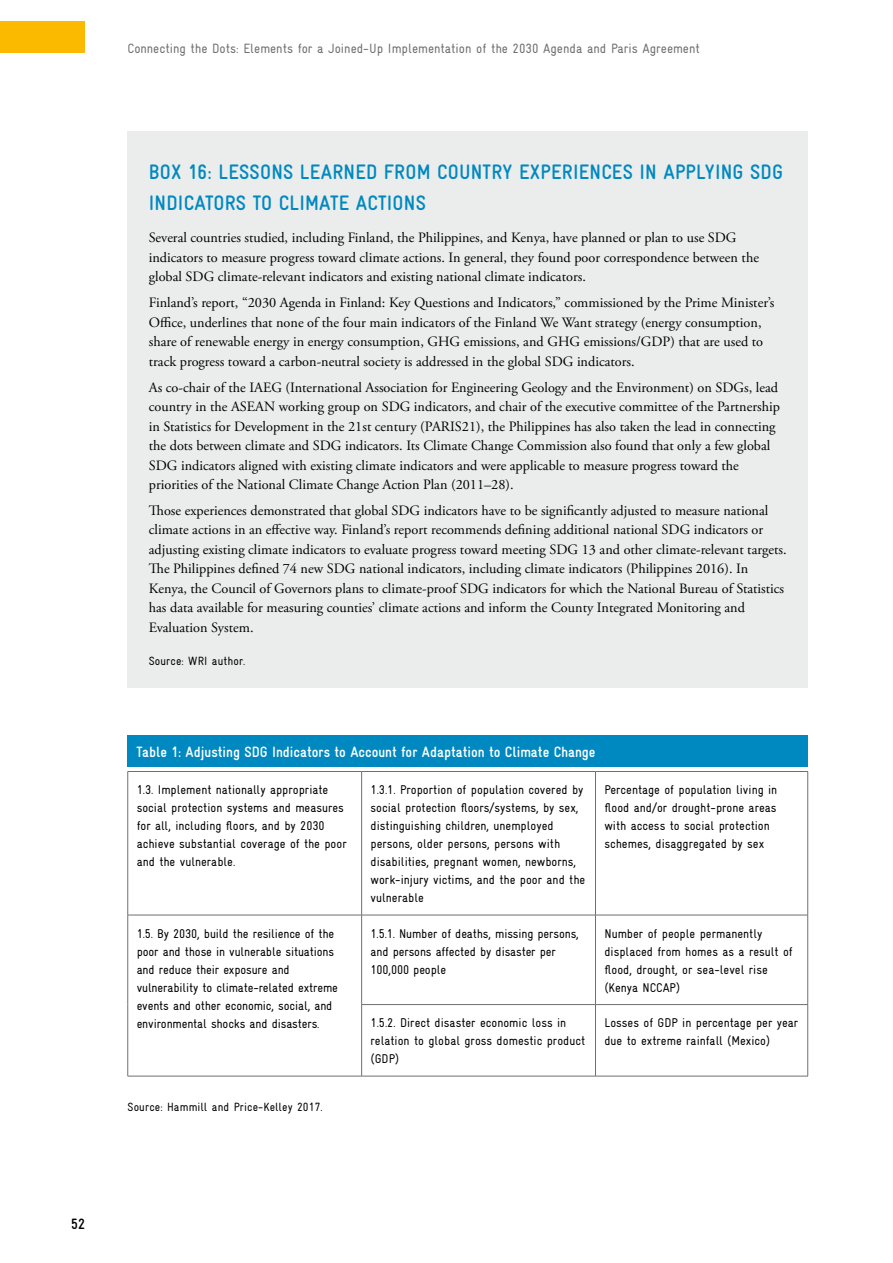
<style>
.page{position:relative;width:893px;height:1263px;background:#fff}
.page>*{position:absolute;margin:0;border:0;box-sizing:border-box;transform-origin:0 0}
.t1{font:700 condensed 21px/31.5px "Gravur";letter-spacing:.01em;color:#0089c0}
.t2{font:700 condensed 15px "Gravur";color:#fff}
.t3{font:700 condensed 15px "Gravur";color:#000}
.t4{font:14.25px/19.5px "Adobe Garamond Pro";color:#000}
.t5{font:condensed 13.5px "Gravur";color:#6f6f6e}
.t6{font:condensed 12.75px/18px "Gravur";color:#000}
.t7{font:condensed 12px "Gravur";letter-spacing:.01em;color:#000}
</style>
<div class="page">
<div style="left:0;top:21px;width:85px;height:31px;background:#fbba00"></div>
<div style="left:128px;top:131px;width:680px;height:557px;background:#ebecec"></div>
<div style="left:128px;top:735px;width:680px;height:32px;background:#0089c0"></div>
<hr style="left:127px;top:772px;width:1px;height:143px;background:#6f6f6e">
<hr style="left:361px;top:772px;width:1px;height:143px;background:#6f6f6e">
<hr style="left:595px;top:772px;width:1px;height:143px;background:#6f6f6e">
<hr style="left:807px;top:772px;width:1px;height:143px;background:#6f6f6e">
<hr style="left:595px;top:915px;width:1px;height:89px;background:#6f6f6e">
<hr style="left:807px;top:915px;width:1px;height:89px;background:#6f6f6e">
<hr style="left:595px;top:1005px;width:1px;height:71px;background:#6f6f6e">
<hr style="left:807px;top:1005px;width:1px;height:71px;background:#6f6f6e">
<hr style="left:362px;top:915px;width:233px;height:1px;background:#6f6f6e">
<hr style="left:595px;top:915px;width:213px;height:1px;background:#6f6f6e">
<hr style="left:362px;top:1076px;width:233px;height:1px;background:#6f6f6e">
<hr style="left:595px;top:1076px;width:213px;height:1px;background:#6f6f6e">
<hr style="left:361px;top:1004px;width:234px;height:1px;background:#6f6f6e">
<hr style="left:595px;top:1004px;width:213px;height:1px;background:#6f6f6e">
<hr style="left:128px;top:915px;width:234px;height:1px;background:#6f6f6e">
<hr style="left:127px;top:915px;width:1px;height:89px;background:#6f6f6e">
<hr style="left:361px;top:915px;width:1px;height:89px;background:#6f6f6e">
<hr style="left:127px;top:1004px;width:1px;height:72px;background:#6f6f6e">
<hr style="left:361px;top:1005px;width:1px;height:71px;background:#6f6f6e">
<hr style="left:128px;top:1076px;width:234px;height:1px;background:#6f6f6e">
<hr style="left:128px;top:771px;width:234px;height:1px;background:#6f6f6e">
<hr style="left:362px;top:771px;width:233px;height:1px;background:#6f6f6e">
<hr style="left:595px;top:771px;width:213px;height:1px;background:#6f6f6e">
<p class="t3" style="left:71px;top:1215px;width:15px">52</p>
<p class="t5" style="left:128px;top:40px;width:574px">Connecting the Dots: Elements for a Joined-Up Implementation of the 2030 Agenda and Paris Agreement</p>
<h1 class="t1" style="left:149px;top:156px;width:636px">BOX 16: LESSONS LEARNED FROM COUNTRY EXPERIENCES IN APPLYING SDG<br>INDICATORS TO CLIMATE ACTIONS</h1>
<p class="t4" style="left:149px;top:228px;width:612px">Several countries studied, including Finland, the Philippines, and Kenya, have planned or plan to use SDG indicators to measure progress toward climate actions. In general, they found poor correspondence between the global SDG climate-relevant indicators and existing national climate indicators.</p>
<p class="t4" style="left:149px;top:293px;width:627px">Finland’s report, “2030 Agenda in Finland: Key Questions and Indicators,” commissioned by the Prime Minister’s Office, underlines that none of the four main indicators of the Finland We Want strategy (energy consumption, share of renewable energy in energy consumption, GHG emissions, and GHG emissions/GDP) that are used to track progress toward a carbon-neutral society is addressed in the global SDG indicators.</p>
<p class="t4" style="left:149px;top:378px;width:633px">As co-chair of the IAEG (International Association for Engineering Geology and the Environment) on SDGs, lead country in the ASEAN working group on SDG indicators, and chair of the executive committee of the Partnership in Statistics for Development in the 21st century (PARIS21), the Philippines has also taken the lead in connecting the dots between climate and SDG indicators. Its Climate Change Commission also found that only a few global SDG indicators aligned with existing climate indicators and were applicable to measure progress toward the priorities of the National Climate Change Action Plan (2011–28).</p>
<p class="t4" style="left:149px;top:501px;width:639px">Those experiences demonstrated that global SDG indicators have to be significantly adjusted to measure national climate actions in an effective way. Finland’s report recommends defining additional national SDG indicators or adjusting existing climate indicators to evaluate progress toward meeting SDG 13 and other climate-relevant targets.<br>The Philippines defined 74 new SDG national indicators, including climate indicators (Philippines 2016). In Kenya, the Council of Governors plans to climate-proof SDG indicators for which the National Bureau of Statistics has data available for measuring counties’ climate actions and inform the County Integrated Monitoring and Evaluation System.</p>
<p class="t7" style="left:149px;top:654px;width:97px">Source: WRI author.</p>
<p class="t2" style="left:136px;top:744px;width:461px">Table 1: Adjusting SDG Indicators to Account for Adaptation to Climate Change</p>
<p class="t6" style="left:137px;top:781px;width:212px">1.3. Implement nationally appropriate social protection systems and measures for all, including floors, and by 2030 achieve substantial coverage of the poor and the vulnerable.</p>
<p class="t6" style="left:371px;top:781px;width:216px">1.3.1. Proportion of population covered by social protection floors/systems, by sex, distinguishing children, unemployed persons, older persons, persons with disabilities, pregnant women, newborns, work-injury victims, and the poor and the vulnerable</p>
<p class="t6" style="left:604px;top:781px;width:174px">Percentage of population living in flood and/or drought-prone areas with access to social protection schemes, disaggregated by sex</p>
<p class="t6" style="left:137px;top:924px;width:203px">1.5. By 2030, build the resilience of the poor and those in vulnerable situations and reduce their exposure and vulnerability to climate-related extreme events and other economic, social, and environmental shocks and disasters.</p>
<p class="t6" style="left:371px;top:924px;width:210px">1.5.1. Number of deaths, missing persons, and persons affected by disaster per<br>100,000 people</p>
<p class="t6" style="left:604px;top:924px;width:190px">Number of people permanently displaced from homes as a result of flood, drought, or sea-level rise (Kenya NCCAP)</p>
<p class="t6" style="left:371px;top:1014px;width:216px">1.5.2. Direct disaster economic loss in relation to global gross domestic product (GDP)</p>
<p class="t6" style="left:604px;top:1014px;width:195px">Losses of GDP in percentage per year due to extreme rainfall (Mexico)</p>
<p class="t7" style="left:128px;top:1100px;width:195px">Source: Hammill and Price-Kelley 2017.</p>
</div>
